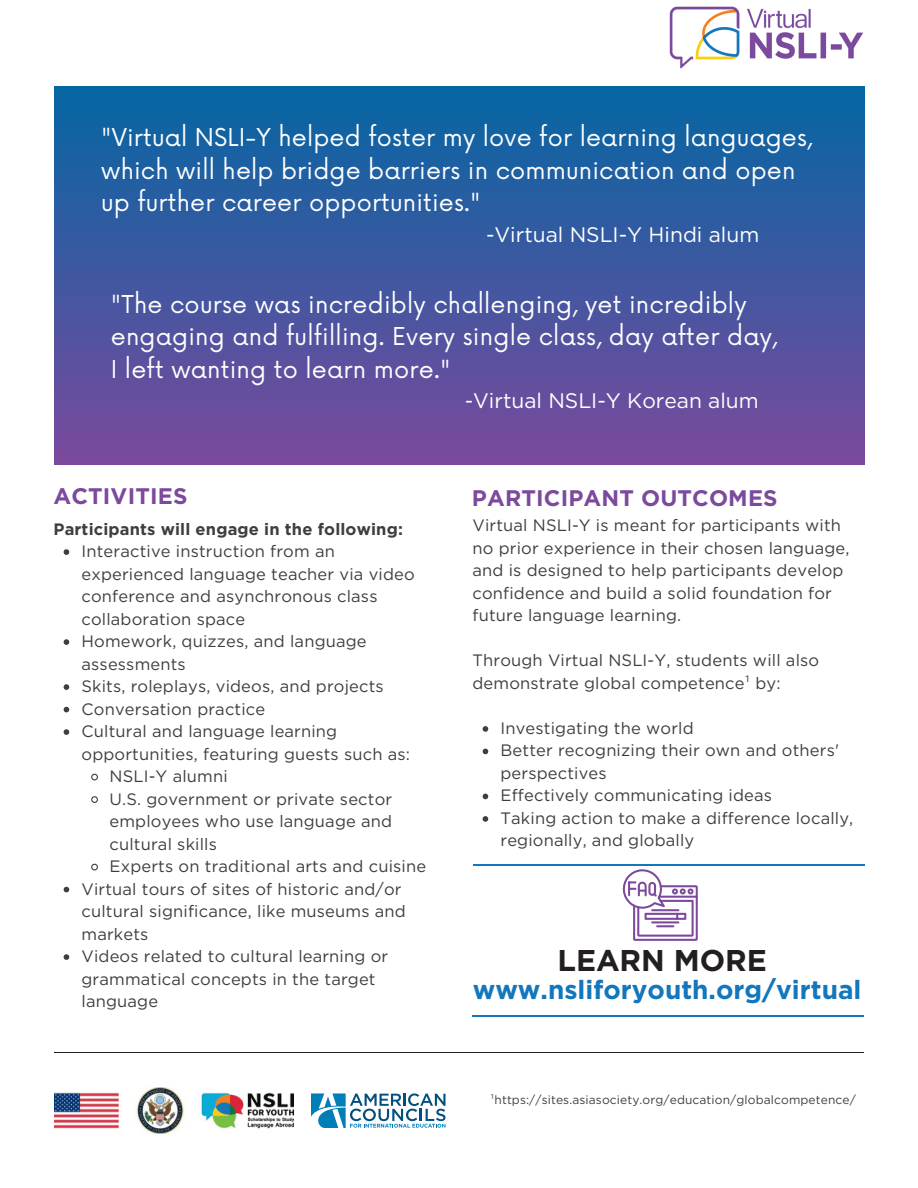
<style>
.page{position:relative;width:918px;height:1188px;background:#fff}
.page>*{position:absolute;margin:0;border:0;box-sizing:border-box;transform-origin:0 0}
.t1{font:700 30px "Gotham";letter-spacing:-.005em;color:#231f20}
.t2{font:700 26.25px "Gotham";color:#1277bc}
.t3{font:24px/32.7px "Now";letter-spacing:.005em;color:#fff}
.t4{font:700 22.5px "Gotham";letter-spacing:.005em;color:#7c499d}
.t5{font:21px "Gotham";color:#fff}
.t6{font:16.5px/22.5px "Gotham";letter-spacing:.01em;color:#3f3e3f}
.t7{font:700 16.5px "Gotham";letter-spacing:.01em;color:#3f3e3f}
.t8{font:12px "Gotham";letter-spacing:.01em;color:#3f3e3f}
</style>
<div class="page">
<div style="left:55px;top:86px;width:810px;height:378px;background:linear-gradient(to bottom,#0466a3,#7a499d)"></div>
<img style="left:54px;top:1088px;width:240px;height:46px">
<svg style="left:311px;top:1093px;width:135px;height:35px"></svg>
<hr style="left:54px;top:1052px;width:809px;height:1px;background:#231f20">
<svg style="left:483px;top:726px;width:5px;height:6px"></svg>
<svg style="left:483px;top:749px;width:5px;height:5px"></svg>
<svg style="left:483px;top:794px;width:5px;height:5px"></svg>
<svg style="left:483px;top:816px;width:5px;height:6px"></svg>
<hr style="left:473px;top:864px;width:392px;height:2px;background:#1277bc">
<hr style="left:472px;top:1015px;width:392px;height:2px;background:#1277bc">
<svg style="left:622px;top:869px;width:76px;height:72px"></svg>
<svg style="left:64px;top:549px;width:5px;height:6px"></svg>
<svg style="left:64px;top:639px;width:5px;height:6px"></svg>
<svg style="left:64px;top:684px;width:5px;height:6px"></svg>
<svg style="left:64px;top:707px;width:5px;height:5px"></svg>
<svg style="left:64px;top:729px;width:5px;height:6px"></svg>
<svg style="left:91px;top:773px;width:7px;height:8px"></svg>
<svg style="left:91px;top:796px;width:7px;height:7px"></svg>
<svg style="left:91px;top:863px;width:7px;height:8px"></svg>
<svg style="left:64px;top:887px;width:5px;height:5px"></svg>
<svg style="left:64px;top:954px;width:5px;height:6px"></svg>
<img style="left:669px;top:7px;width:195px;height:62px">
<p class="t3" style="left:101px;top:122px;width:713px">"Virtual NSLI-Y helped foster my love for learning languages, which will help bridge barriers in communication and open up further career opportunities."</p>
<p class="t5" style="left:486px;top:221px;width:275px">-Virtual NSLI-Y Hindi alum</p>
<p class="t3" style="left:111px;top:289px;width:668px">"The course was incredibly challenging, yet incredibly engaging and fulfilling. Every single class, day after day,</p>
<p class="t3" style="left:111px;top:354px;width:341px">I left wanting to learn more."</p>
<p class="t5" style="left:465px;top:388px;width:296px">-Virtual NSLI-Y Korean alum</p>
<p class="t4" style="left:54px;top:482px;width:135px">ACTIVITIES</p>
<p class="t4" style="left:472px;top:485px;width:307px">PARTICIPANT OUTCOMES</p>
<p class="t7" style="left:54px;top:519px;width:351px">Participants will engage in the following:</p>
<p class="t6" style="left:82px;top:540px;width:335px">Interactive instruction from an experienced language teacher via video conference and asynchronous class collaboration space</p>
<p class="t6" style="left:82px;top:630px;width:287px">Homework, quizzes, and language assessments</p>
<p class="t6" style="left:82px;top:675px;width:304px">Skits, roleplays, videos, and projects</p>
<p class="t6" style="left:82px;top:697px;width:185px">Conversation practice</p>
<p class="t6" style="left:82px;top:720px;width:330px">Cultural and language learning opportunities, featuring guests such as:</p>
<p class="t6" style="left:110px;top:765px;width:120px">NSLI-Y alumni</p>
<p class="t6" style="left:110px;top:787px;width:284px;text-align:justify">U.S. government or private sector employees who use language and cultural skills</p>
<p class="t6" style="left:110px;top:855px;width:318px">Experts on traditional arts and cuisine</p>
<p class="t6" style="left:82px;top:877px;width:326px">Virtual tours of sites of historic and/or cultural significance, like museums and markets</p>
<p class="t6" style="left:82px;top:945px;width:308px">Videos related to cultural learning or grammatical concepts in the target language</p>
<p class="t6" style="left:472px;top:514px;width:378px">Virtual NSLI-Y is meant for participants with no prior experience in their chosen language, and is designed to help participants develop confidence and build a solid foundation for future language learning.</p>
<p class="t6" style="left:472px;top:649px;width:348px">Through Virtual NSLI-Y, students will also demonstrate global competence¹ by:</p>
<p class="t6" style="left:501px;top:717px;width:195px">Investigating the world</p>
<p class="t6" style="left:501px;top:739px;width:340px">Better recognizing their own and others' perspectives</p>
<p class="t6" style="left:501px;top:784px;width:273px">Effectively communicating ideas</p>
<p class="t6" style="left:501px;top:807px;width:354px">Taking action to make a difference locally, regionally, and globally</p>
<p class="t1" style="left:558px;top:942px;width:211px">LEARN MORE</p>
<p class="t2" style="left:473px;top:974px;width:390px">www.nsliforyouth.org/virtual</p>
<p class="t8" style="left:490px;top:1092px;width:367px">¹https://sites.asiasociety.org/education/globalcompetence/</p>
</div>
